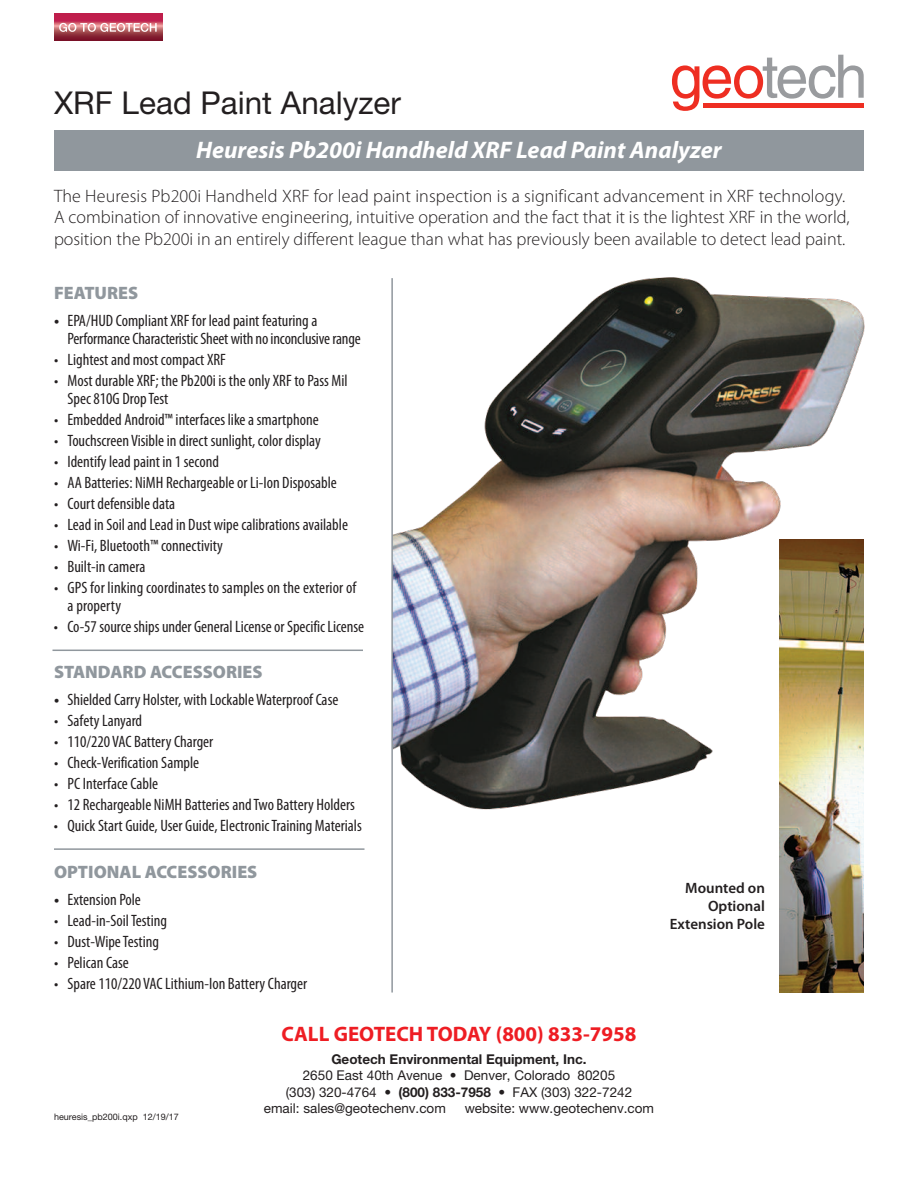
<style>
.page{position:relative;width:918px;height:1188px;background:#fff}
.page>*{position:absolute;margin:0;border:0;box-sizing:border-box;transform-origin:0 0}
.t1{font:31.5px "Helvetica Neue";color:#231f20}
.t2{font:italic 700 24px "Myriad Pro";color:#fff}
.t3{font:700 21px "Myriad Pro";color:#ee1d23}
.t4{font:300 18px/21.6px "Myriad Pro";color:#231f20}
.t5{font:900 18px "Myriad Pro";color:#90979d}
.t6{font:condensed 16.5px/18px "Myriad Pro";color:#231f20}
.t7{font:600 15px/18px "Myriad Pro";color:#231f20;text-align:right}
.t8{font:13.5px "Helvetica Neue";color:#231f20}
.t9{font:700 13.5px "Helvetica Neue";color:#231f20}
.t10{font:9px "Helvetica Neue";color:#231f20}
.s1{font-weight:600;font-stretch:normal}
.s2{font-weight:700}
</style>
<div class="page">
<svg style="left:672px;top:55px;width:192px;height:56px"></svg>
<div style="left:703px;top:103px;width:161px;height:5px;background:#ee2e22"></div>
<div style="left:54px;top:130px;width:810px;height:41px;background:#90979d"></div>
<svg style="left:54px;top:14px;width:108px;height:27px;background:#a52844"></svg>
<svg style="left:59px;top:23px;width:98px;height:9px"></svg>
<hr style="left:52px;top:650px;width:311px;height:1px;background:#90979d">
<hr style="left:54px;top:848px;width:310px;height:2px;background:#90979d">
<img style="left:393px;top:277px;width:472px;height:533px">
<hr style="left:391px;top:278px;width:2px;height:715px;background:#90979d">
<img style="left:779px;top:539px;width:85px;height:454px">
<h1 class="t1" style="left:54px;top:92px;width:349px">XRF Lead Paint Analyzer</h1>
<h2 class="t2" style="left:196px;top:140px;width:527px">Heuresis Pb200i Handheld XRF Lead Paint Analyzer</h2>
<p class="t4" style="left:54px;top:186px;width:797px">The Heuresis Pb200i Handheld XRF for lead paint inspection is a significant advancement in XRF technology.<br>A combination of innovative engineering, intuitive operation and the fact that it is the lightest XRF in the world, position the Pb200i in an entirely different league than what has previously been available to detect lead paint.</p>
<p class="t5" style="left:54px;top:286px;width:86px">FEATURES</p>
<p class="t6" style="left:67px;top:313px;width:295px;text-indent:-13px"><span class="s1">•</span> EPA/HUD Compliant XRF for lead paint featuring a<br>PerformanceCharacteristicSheetwith noinconclusiverange</p>
<p class="t6" style="left:54px;top:352px;width:173px">• Lightest and most compact XRF</p>
<p class="t6" style="left:68px;top:373px;width:282px;text-indent:-13px">• Most durable XRF; the Pb200i is the only XRF to Pass Mil<br>Spec 810G DropTest</p>
<p class="t6" style="left:54px;top:412px;width:266px">• Embedded Android™ interfaces like a smartphone</p>
<p class="t6" style="left:54px;top:433px;width:268px">• Touchscreen Visible in direct sunlight, color display</p>
<p class="t6" style="left:54px;top:454px;width:166px">• Identify lead paint in 1 second</p>
<p class="t6" style="left:54px;top:475px;width:284px">• AA Batteries: NiMH Rechargeable or Li-Ion Disposable</p>
<p class="t6" style="left:54px;top:496px;width:123px">• Court defensible data</p>
<p class="t6" style="left:54px;top:517px;width:296px">• Lead in Soil and Lead in Dust wipe calibrations available</p>
<p class="t6" style="left:54px;top:538px;width:170px">• Wi-Fi, Bluetooth™ connectivity</p>
<p class="t6" style="left:54px;top:559px;width:93px">• Built-in camera</p>
<p class="t6" style="left:68px;top:580px;width:290px;text-indent:-13px">• GPS for linking coordinates to samples on the exterior of a property</p>
<p class="t6" style="left:54px;top:619px;width:312px">• Co-57sourceshipsunder GeneralLicenseorSpecificLicense</p>
<p class="t5" style="left:54px;top:666px;width:210px">STANDARD ACCESSORIES</p>
<p class="t6" style="left:54px;top:692px;width:286px"><span class="s1">•</span> Shielded Carry Holster, with LockableWaterproof Case</p>
<p class="t6" style="left:54px;top:713px;width:90px">• Safety Lanyard</p>
<p class="t6" style="left:54px;top:734px;width:161px">• 110/220 VAC Battery Charger</p>
<p class="t6" style="left:54px;top:755px;width:147px">• Check-Verification Sample</p>
<p class="t6" style="left:54px;top:776px;width:106px">• PC Interface Cable</p>
<p class="t6" style="left:54px;top:797px;width:303px">• 12 Rechargeable NiMH Batteries andTwo Battery Holders</p>
<p class="t6" style="left:54px;top:818px;width:309px">• Quick Start Guide, User Guide, ElectronicTraining Materials</p>
<p class="t5" style="left:54px;top:865px;width:205px">OPTIONAL ACCESSORIES</p>
<p class="t6" style="left:54px;top:892px;width:88px"><span class="s1">•</span> Extension Pole</p>
<p class="t6" style="left:54px;top:913px;width:115px">• Lead-in-SoilTesting</p>
<p class="t6" style="left:54px;top:934px;width:107px">• Dust-WipeTesting</p>
<p class="t6" style="left:54px;top:955px;width:76px">• Pelican Case</p>
<p class="t6" style="left:54px;top:976px;width:255px">• Spare 110/220 VAC Lithium-Ion Battery Charger</p>
<p class="t10" style="left:54px;top:1114px;width:126px">heuresis_pb200i.qxp 12/19/17</p>
<p class="t3" style="left:282px;top:1026px;width:356px">CALL GEOTECH TODAY (800) 833-7958</p>
<p class="t9" style="left:331px;top:1055px;width:257px">Geotech Environmental Equipment, Inc.</p>
<p class="t8" style="left:303px;top:1071px;width:314px">2650 East 40th Avenue • Denver, Colorado 80205</p>
<p class="t8" style="left:286px;top:1087px;width:348px">(303) 320-4764 • <span class="s2">(800) 833-7958</span> • FAX (303) 322-7242</p>
<p class="t8" style="left:264px;top:1103px;width:184px">email: sales@geotechenv.com</p>
<p class="t8" style="left:465px;top:1103px;width:191px">website: www.geotechenv.com</p>
<p class="t7" style="left:670px;top:880px;width:97px">Mounted on<br>Optional<br>Extension Pole</p>
</div>
